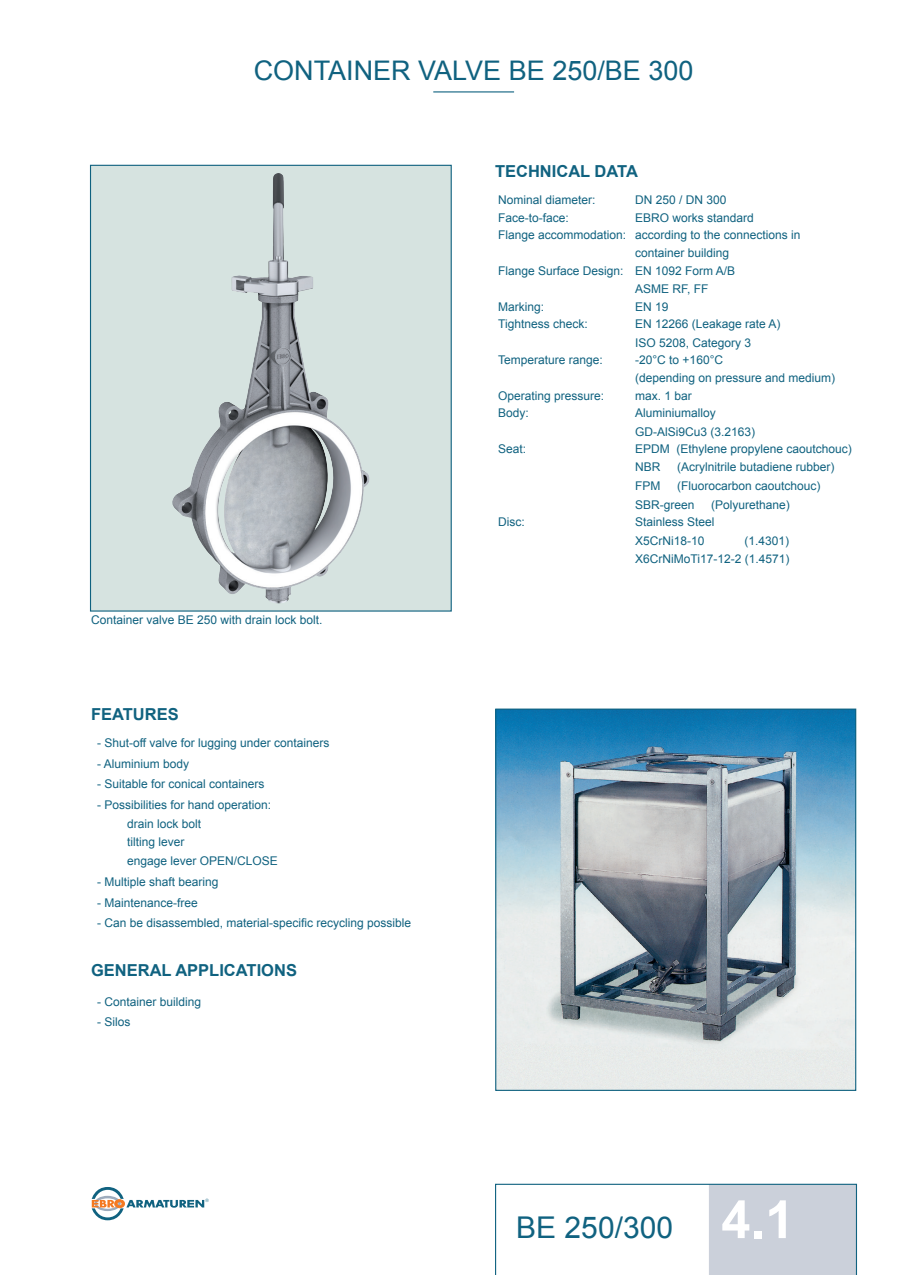
<style>
.page{position:relative;width:905px;height:1275px;background:#fff}
.page>*{position:absolute;margin:0;border:0;box-sizing:border-box;transform-origin:0 0}
.t1{font:700 52.5px "Arial";color:#fff}
.t2{font:30px "Arial";color:#106280}
.t3{font:27px "Arial";color:#106280}
.t4{font:700 16.5px "Arial";color:#106280}
.t5{font:12px/18.6px "Arial";color:#106280}
</style>
<div class="page">
<hr style="left:433px;top:91px;width:81px;height:1px;background:#106280">
<div style="left:91px;top:165px;width:360px;height:446px;background:#d6e3e0"></div>
<img style="left:172px;top:174px;width:198px;height:430px">
<img style="left:497px;top:710px;width:357px;height:379px">
<div style="left:495px;top:708px;width:361px;height:383px;border:1px solid #106280"></div>
<svg style="left:495px;top:1184px;width:362px;height:91px"></svg>
<svg style="left:92px;top:1187px;width:113px;height:33px"></svg>
<h3 class="t3" style="left:254px;top:52px;width:441px">CONTAINER VALVE BE 250/BE 300</h3>
<h3 class="t4" style="left:495px;top:160px;width:144px">TECHNICAL DATA</h3>
<p class="t5" style="left:498px;top:191px;width:99px">Nominal diameter:</p>
<p class="t5" style="left:635px;top:191px;width:93px">DN 250 / DN 300</p>
<p class="t5" style="left:498px;top:208px;width:72px">Face-to-face:</p>
<p class="t5" style="left:498px;top:209px;width:304px;line-height:17.2px;text-indent:137px">EBRO works standard<br>Flange accommodation: according to the connections in</p>
<p class="t5" style="left:498px;top:245px;width:238px;line-height:17.2px;text-indent:137px">container building<br>Flange Surface Design: EN 1092 Form A/B</p>
<p class="t5" style="left:635px;top:280px;width:75px">ASME RF, FF</p>
<p class="t5" style="left:498px;top:297px;width:48px">Marking:</p>
<p class="t5" style="left:635px;top:297px;width:35px">EN 19</p>
<p class="t5" style="left:498px;top:314px;width:91px">Tightness check:</p>
<p class="t5" style="left:635px;top:314px;width:147px">EN 12266 (Leakage rate A)<br>ISO 5208, Category 3</p>
<p class="t5" style="left:498px;top:350px;width:106px">Temperature range:</p>
<p class="t5" style="left:635px;top:350px;width:202px">-20°C to +160°C<br>(depending on pressure and medium)</p>
<p class="t5" style="left:498px;top:386px;width:108px">Operating pressure:</p>
<p class="t5" style="left:635px;top:386px;width:58px">max. 1 bar</p>
<p class="t5" style="left:498px;top:403px;width:32px">Body:</p>
<p class="t5" style="left:635px;top:403px;width:122px">Aluminiumalloy<br>GD-AlSi9Cu3 (3.2163)</p>
<p class="t5" style="left:498px;top:439px;width:30px">Seat:</p>
<p class="t5" style="left:635px;top:439px;width:218px">EPDM (Ethylene propylene caoutchouc)<br>NBR</p>
<p class="t5" style="left:677px;top:458px;width:159px">(Acrylnitrile butadiene rubber)</p>
<p class="t5" style="left:635px;top:477px;width:187px;text-indent:42px">(Fluorocarbon caoutchouc)<br>SBR-green</p>
<p class="t5" style="left:635px;top:477px;width:27px">FPM</p>
<p class="t5" style="left:711px;top:495px;width:80px">(Polyurethane)</p>
<p class="t5" style="left:91px;top:611px;width:233px">Container valve BE 250 with drain lock bolt.</p>
<h3 class="t4" style="left:91px;top:703px;width:89px">FEATURES</h3>
<p class="t5" style="left:97px;top:733px;width:234px">- Shut-off valve for lugging under containers</p>
<p class="t5" style="left:97px;top:754px;width:94px">- Aluminium body</p>
<p class="t5" style="left:97px;top:775px;width:169px">- Suitable for conical containers</p>
<p class="t5" style="left:127px;top:796px;width:152px;text-indent:-30px">- Possibilities for hand operation: drain lock bolt<br>tilting lever<br>engage lever OPEN/CLOSE</p>
<p class="t5" style="left:97px;top:872px;width:123px">- Multiple shaft bearing</p>
<p class="t5" style="left:97px;top:893px;width:102px">- Maintenance-free</p>
<p class="t5" style="left:97px;top:914px;width:316px">- Can be disassembled, material-specific recycling possible</p>
<h3 class="t4" style="left:91px;top:959px;width:207px">GENERAL APPLICATIONS</h3>
<p class="t5" style="left:97px;top:992px;width:106px">- Container building</p>
<p class="t5" style="left:97px;top:1013px;width:35px">- Silos</p>
<p class="t5" style="left:498px;top:513px;width:28px">Disc:</p>
<p class="t5" style="left:635px;top:513px;width:81px">Stainless Steel<br>X5CrNi18-10</p>
<p class="t5" style="left:635px;top:531px;width:156px;text-align:right">(1.4301)<br>X6CrNiMoTi17-12-2 (1.4571)</p>
<h2 class="t2" style="left:516px;top:1207px;width:158px">BE 250/300</h2>
<h1 class="t1" style="left:721px;top:1185px;width:74px">4.1</h1>
</div>
